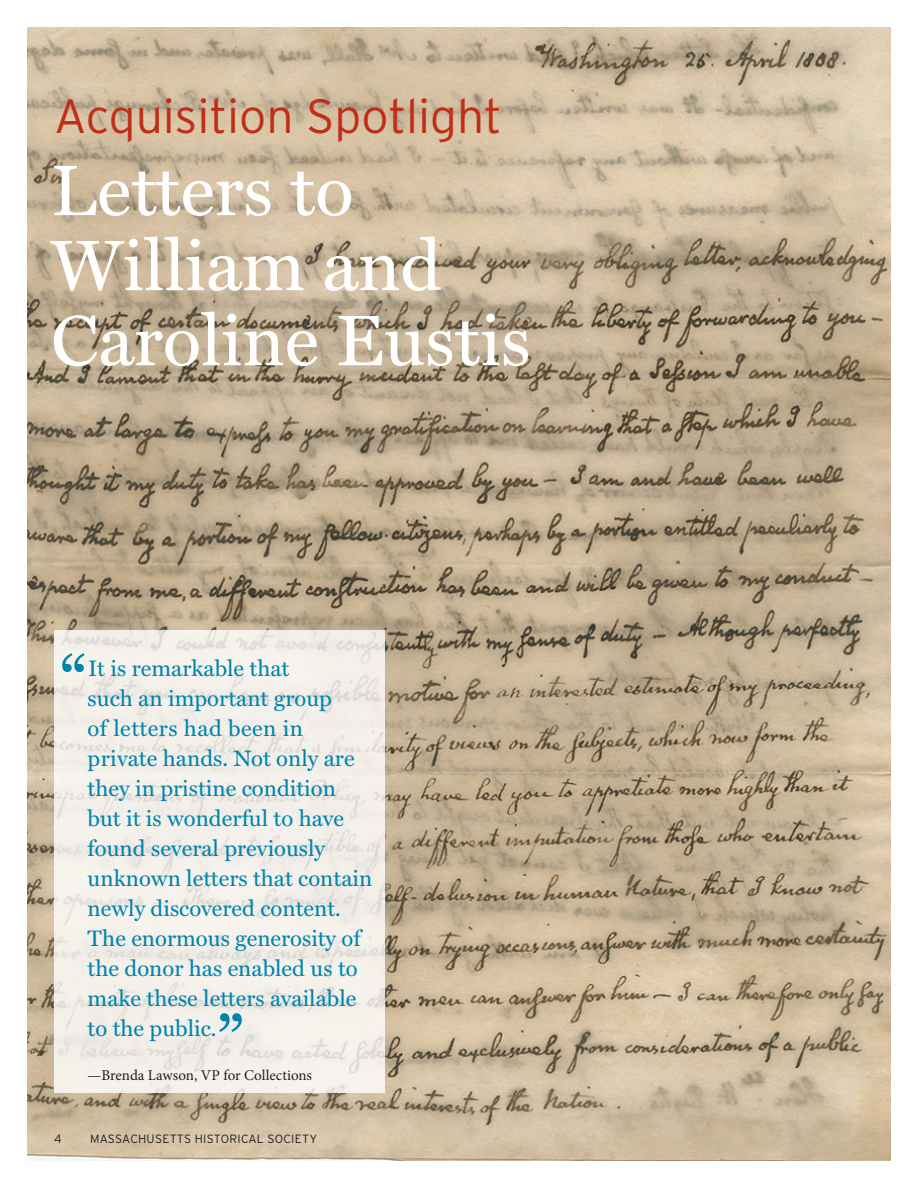
<style>
.page{position:relative;width:918px;height:1188px;background:#fff}
.page>*{position:absolute;margin:0;border:0;box-sizing:border-box;transform-origin:0 0}
.t1{font:72px "Miller Text";color:#fff}
.t2{font:72px "Miller Text";color:#0084ad}
.Story_header{font:300 48px "Interstate";color:#c02d19}
.t3{font:22.5px/30px "Miller Text";color:#0084ad}
.t4{font:15px "Minion Pro";color:#231f20}
.t5{font:300 12px "Interstate";letter-spacing:.02em;color:#231f20}
</style>
<div class="page">
<img style="left:27px;top:27px;width:864px;height:1134px">
<svg style="left:54px;top:631px;width:330px;height:462px;background:#f1ede7"></svg>
<p class="Story_header" style="left:54px;top:87px;width:449px">Acquisition Spotlight</p>
<p class="t1" style="left:51px;top:149px;width:304px">Letters to</p>
<p class="t1" style="left:51px;top:224px;width:392px">William and</p>
<p class="t1" style="left:51px;top:299px;width:481px">Caroline Eustis</p>
<p class="t2" style="left:61px;top:640px;width:27px">“</p>
<p class="t3" style="left:88px;top:654px;width:286px">It is remarkable that<br>such an important group<br>of letters had been in private hands. Not only are they in pristine condition but it is wonderful to have found several previously unknown letters that contain newly discovered content.<br>The enormous generosity of the donor has enabled us to make these letters available to the public.</p>
<p class="t2" style="left:217px;top:1000px;width:27px">”</p>
<p class="t4" style="left:88px;top:1065px;width:226px">—Brenda Lawson, VP for Collections</p>
<p class="t5" style="left:54px;top:1132px;width:9px">4</p>
<p class="t5" style="left:90px;top:1132px;width:229px">MASSACHUSETTS HISTORICAL SOCIETY</p>
</div>
